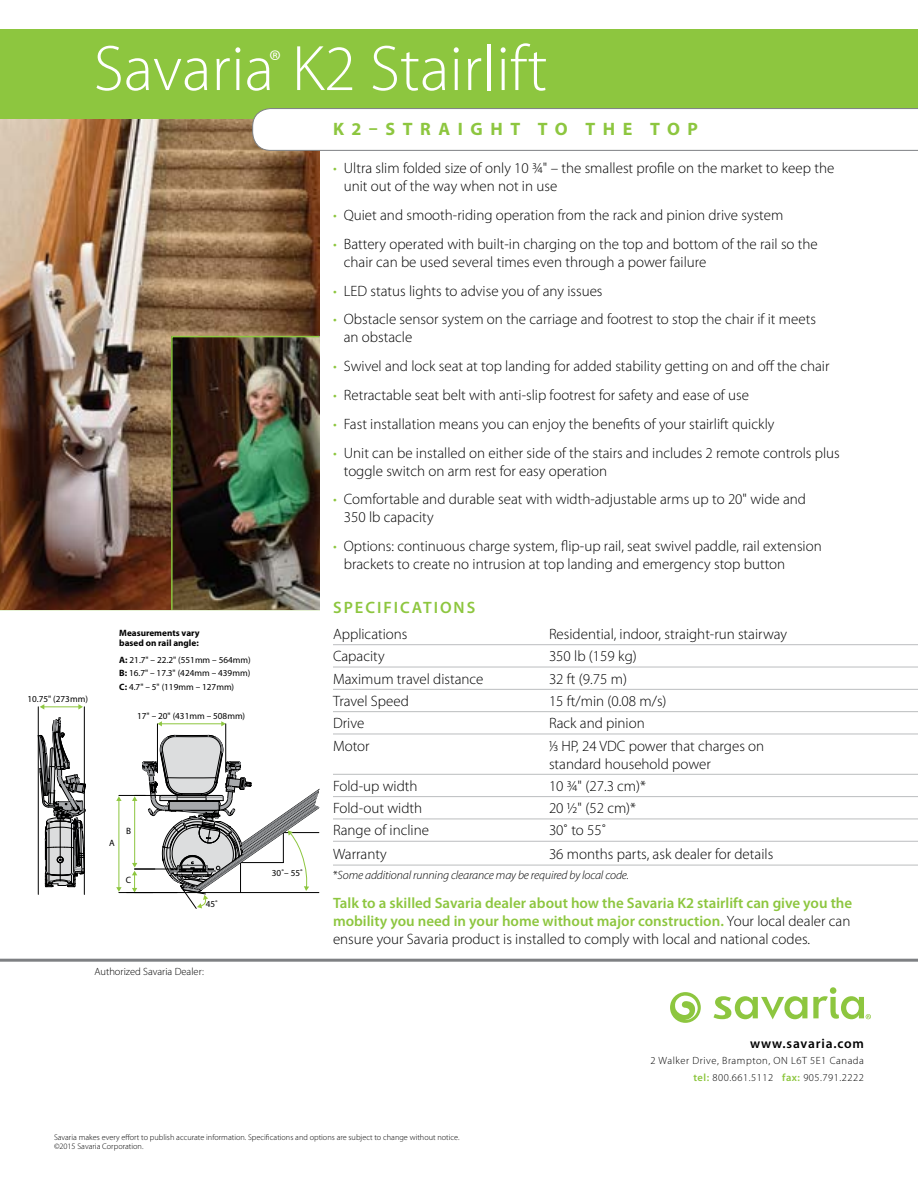
<style>
.page{position:relative;width:918px;height:1188px;background:#fff}
.page>*{position:absolute;margin:0;border:0;box-sizing:border-box;transform-origin:0 0}
.t1{font:300 64.8px "Myriad Pro";color:#fff}
.t2{font:300 30.3px "Myriad Pro";color:#fff}
.t3{font:700 18px "Myriad Pro";letter-spacing:.42em;color:#8dc63f}
.t4{font:600 16.5px "Myriad Pro";letter-spacing:.12em;color:#8dc63f}
.t5{font:300 15px/18px "Myriad Pro";color:#000}
.t6{font:600 15px/18px "Myriad Pro";color:#8dc63f}
.t7{font:600 13.5px "Myriad Pro";letter-spacing:.06em;color:#000}
.t8{font:italic 300 12px "Myriad Pro";letter-spacing:-.01em;color:#000}
.t9{font:300 10.5px/16.5px "Myriad Pro";letter-spacing:.05em;color:#000;text-align:right}
.t10{font:300 10.5px "Myriad Pro";color:#000}
.t11{font:9.15px/13.4px "Myriad Pro";color:#000;text-align:justify}
.t12{font:700 9.15px/9.4px "Myriad Pro";color:#000}
.t13{font:300 8.25px/9px "Myriad Pro";color:#000}
.s1{font-weight:700}
.s2{color:#8dc63f}
.s3{font-style:normal}
.s4{font-weight:300;color:#000}
.s5{font-weight:600;color:#8dc63f}
</style>
<div class="page">
<div style="left:0;top:29px;width:918px;height:90px;background:#8dc63f"></div>
<hr style="left:333px;top:644px;width:585px;height:1px;background:#bbbdbf">
<hr style="left:333px;top:667px;width:585px;height:1px;background:#bbbdbf">
<hr style="left:333px;top:689px;width:585px;height:1px;background:#bbbdbf">
<hr style="left:333px;top:711px;width:585px;height:1px;background:#bbbdbf">
<hr style="left:333px;top:734px;width:585px;height:1px;background:#bbbdbf">
<hr style="left:333px;top:774px;width:585px;height:1px;background:#bbbdbf">
<hr style="left:333px;top:796px;width:585px;height:1px;background:#bbbdbf">
<hr style="left:333px;top:819px;width:585px;height:1px;background:#bbbdbf">
<hr style="left:333px;top:841px;width:585px;height:1px;background:#bbbdbf">
<hr style="left:333px;top:865px;width:585px;height:1px;background:#bbbdbf">
<hr style="left:0;top:959px;width:918px;height:3px;background:#7e8083">
<svg style="left:714px;top:996px;width:93px;height:23px"></svg>
<svg style="left:670px;top:992px;width:31px;height:31px"></svg>
<svg style="left:813px;top:987px;width:58px;height:32px"></svg>
<img style="left:0;top:119px;width:319px;height:491px">
<svg style="left:252px;top:108px;width:666px;height:43px"></svg>
<img style="left:170px;top:335px;width:150px;height:276px">
<svg style="left:116px;top:735px;width:203px;height:174px"></svg>
<hr style="left:225px;top:724px;width:1px;height:48px;background:#000">
<hr style="left:157px;top:724px;width:1px;height:49px;background:#000">
<hr style="left:161px;top:723px;width:61px;height:1px;background:#8dc63f">
<svg style="left:157px;top:721px;width:5px;height:5px"></svg>
<svg style="left:221px;top:721px;width:5px;height:5px"></svg>
<hr style="left:84px;top:707px;width:1px;height:187px;background:#000">
<svg style="left:38px;top:704px;width:48px;height:183px"></svg>
<hr style="left:38px;top:735px;width:1px;height:159px;background:#000">
<hr style="left:135px;top:869px;width:40px;height:1px;background:#000">
<h1 class="t1" style="left:94px;top:29px;width:455px">Savaria K2 Stairlift</h1>
<h2 class="t2" style="left:269px;top:43px;width:13px">®</h2>
<p class="t3" style="left:333px;top:117px;width:366px">K2–STRAIGHT TO THE TOP</p>
<p class="t11" style="left:28px;top:692px;width:62px">10.75" (273mm)</p>
<p class="t12" style="left:119px;top:628px;width:82px">Measurements vary based on rail angle:</p>
<p class="t11" style="left:119px;top:653px;width:133px"><span class="s1">A:</span> 21.7" – 22.2" (551mm – 564mm)<br><span class="s1">B:</span> 16.7" – 17.3" (424mm – 439mm)<br><span class="s1">C:</span> 4.7" – 5" (119mm – 127mm)</p>
<p class="t11" style="left:137px;top:709px;width:110px">17" – 20" (431mm – 508mm)</p>
<p class="t11" style="left:109px;top:836px;width:7px">A</p>
<p class="t11" style="left:126px;top:824px;width:6px">B</p>
<p class="t11" style="left:126px;top:873px;width:7px">C</p>
<p class="t11" style="left:206px;top:897px;width:14px">45˚</p>
<p class="t10" style="left:95px;top:966px;width:111px">Authorized Savaria Dealer:</p>
<p class="t11" style="left:272px;top:866px;width:32px">30˚– 55˚</p>
<p class="t5" style="left:344px;top:159px;width:492px;text-indent:-11px"><span class="s2">•</span> Ultra slim folded size of only 10 3/4" – the smallest profile on the market to keep the unit out of the way when not in use</p>
<p class="t5" style="left:333px;top:206px;width:452px"><span class="s2">•</span> Quiet and smooth-riding operation from the rack and pinion drive system</p>
<p class="t5" style="left:344px;top:235px;width:476px;text-indent:-11px"><span class="s2">•</span> Battery operated with built-in charging on the top and bottom of the rail so the chair can be used several times even through a power failure</p>
<p class="t5" style="left:333px;top:282px;width:271px"><span class="s2">•</span> LED status lights to advise you of any issues</p>
<p class="t5" style="left:344px;top:310px;width:474px;text-indent:-11px"><span class="s2">•</span> Obstacle sensor system on the carriage and footrest to stop the chair if it meets an obstacle</p>
<p class="t5" style="left:333px;top:357px;width:498px"><span class="s2">•</span> Swivel and lock seat at top landing for added stability getting on and off the chair</p>
<p class="t5" style="left:333px;top:386px;width:418px"><span class="s2">•</span> Retractable seat belt with anti-slip footrest for safety and ease of use</p>
<p class="t5" style="left:333px;top:415px;width:443px"><span class="s2">•</span> Fast installation means you can enjoy the benefits of your stairlift quickly</p>
<p class="t5" style="left:344px;top:444px;width:497px;text-indent:-11px"><span class="s2">•</span> Unit can be installed on either side of the stairs and includes 2 remote controls plus toggle switch on arm rest for easy operation</p>
<p class="t5" style="left:344px;top:490px;width:464px;text-indent:-11px"><span class="s2">•</span> Comfortable and durable seat with width-adjustable arms up to 20" wide and<br>350 lb capacity</p>
<p class="t5" style="left:344px;top:537px;width:479px;text-indent:-11px"><span class="s2">•</span> Options: continuous charge system, flip-up rail, seat swivel paddle, rail extension brackets to create no intrusion at top landing and emergency stop button</p>
<p class="t4" style="left:333px;top:597px;width:144px">SPECIFICATIONS</p>
<p class="t5" style="left:333px;top:625px;width:76px">Applications</p>
<p class="t5" style="left:549px;top:625px;width:240px">Residential, indoor, straight-run stairway</p>
<p class="t5" style="left:333px;top:647px;width:53px">Capacity</p>
<p class="t5" style="left:549px;top:647px;width:89px">350 lb (159 kg)</p>
<p class="t5" style="left:333px;top:669px;width:152px">Maximum travel distance</p>
<p class="t5" style="left:549px;top:669px;width:79px">32 ft (9.75 m)</p>
<p class="t5" style="left:333px;top:692px;width:77px">Travel Speed</p>
<p class="t5" style="left:549px;top:692px;width:119px">15 ft/min (0.08 m/s)</p>
<p class="t5" style="left:333px;top:714px;width:33px">Drive</p>
<p class="t5" style="left:549px;top:714px;width:97px">Rack and pinion</p>
<p class="t5" style="left:333px;top:736px;width:38px">Motor</p>
<p class="t5" style="left:549px;top:736px;width:217px">1/3 HP, 24 VDC power that charges on standard household power</p>
<p class="t5" style="left:333px;top:777px;width:86px">Fold-up width</p>
<p class="t5" style="left:549px;top:777px;width:99px">10 3/4" (27.3 cm)*</p>
<p class="t5" style="left:333px;top:799px;width:91px">Fold-out width</p>
<p class="t5" style="left:549px;top:799px;width:89px">20 1/2" (52 cm)*</p>
<p class="t5" style="left:333px;top:821px;width:98px">Range of incline</p>
<p class="t5" style="left:549px;top:821px;width:59px">30˚ to 55˚</p>
<p class="t5" style="left:333px;top:845px;width:55px">Warranty</p>
<p class="t5" style="left:549px;top:845px;width:226px">36 months parts, ask dealer for details</p>
<p class="t8" style="left:333px;top:868px;width:297px"><span class="s3">*</span>Some additional running clearance may be required by local code.</p>
<p class="t6" style="left:333px;top:894px;width:521px">Talk to a skilled Savaria dealer about how the Savaria K2 stairlift can give you the mobility you need in your home without major construction. <span class="s4">Your local dealer can ensure your Savaria product is installed to comply with local and national codes.</span></p>
<p class="t7" style="left:750px;top:1035px;width:115px">www.savaria.com</p>
<p class="t9" style="left:650px;top:1053px;width:215px">2 Walker Drive, Brampton, ON L6T 5E1 Canada <span class="s5">tel:</span> 800.661.5112 <span class="s5">fax:</span> 905.791.2222</p>
<p class="t13" style="left:54px;top:1133px;width:407px">Savaria makes every effort to publish accurate information. Specifications and options are subject to change without notice. ©2015 Savaria Corporation.</p>
</div>
